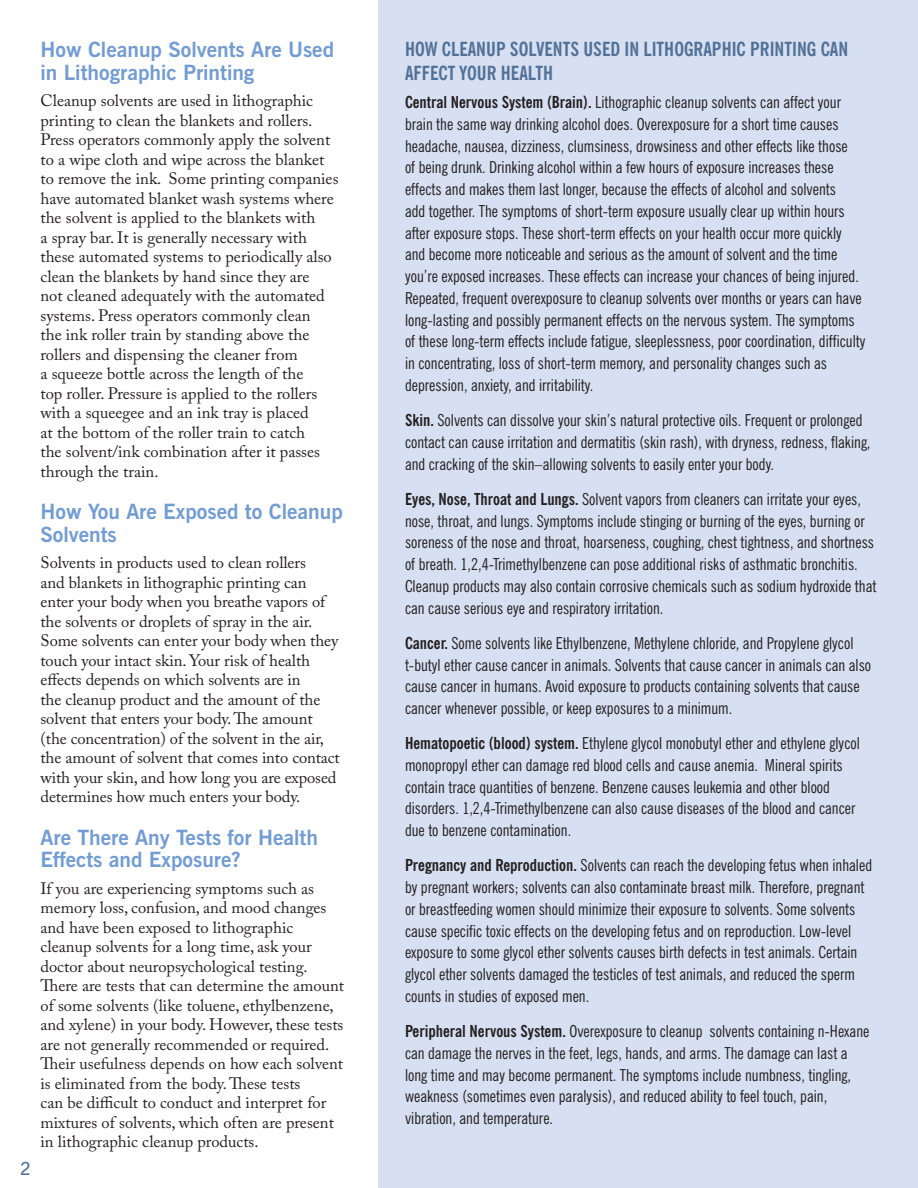
<style>
.page{position:relative;width:918px;height:1188px;background:#fff}
.page>*{position:absolute;margin:0;border:0;box-sizing:border-box;transform-origin:0 0}
.t1{font:700 21px/22.5px "News Gothic BT";color:#739cd2}
.t2{font:700 condensed 19.5px/23.4px "News Gothic BT";color:#527197}
.t3{font:600 18px "News Gothic BT";color:#527197}
.t4{font:condensed 16.5px/21.8px "News Gothic BT";color:#231f20}
.t5{font:16.5px/19.5px "Adobe Caslon Pro";color:#231f20}
.s1{font-weight:700}
</style>
<div class="page">
<div style="left:378px;top:0;width:540px;height:1188px;background:#d7e0f2"></div>
<p class="t3" style="left:20px;top:1162px;width:12px">2</p>
<h3 class="t1" style="left:40px;top:40px;width:295px">How Cleanup Solvents Are Used in Lithographic Printing</h3>
<p class="t5" style="left:40px;top:93px;width:300px">Cleanup solvents are used in lithographic printing to clean the blankets and rollers.<br>Press operators commonly apply the solvent to a wipe cloth and wipe across the blanket to remove the ink. Some printing companies have automated blanket wash systems where the solvent is applied to the blankets with<br>a spray bar. It is generally necessary with these automated systems to periodically also clean the blankets by hand since they are<br>not cleaned adequately with the automated systems. Press operators commonly clean<br>the ink roller train by standing above the rollers and dispensing the cleaner from<br>a squeeze bottle across the length of the<br>top roller. Pressure is applied to the rollers with a squeegee and an ink tray is placed<br>at the bottom of the roller train to catch<br>the solvent/ink combination after it passes through the train.</p>
<h3 class="t1" style="left:40px;top:502px;width:304px">How You Are Exposed to Cleanup<br>Solvents</h3>
<p class="t5" style="left:40px;top:555px;width:301px">Solvents in products used to clean rollers<br>and blankets in lithographic printing can enter your body when you breathe vapors of the solvents or droplets of spray in the air.<br>Some solvents can enter your body when they touch your intact skin. Your risk of health effects depends on which solvents are in<br>the cleanup product and the amount of the solvent that enters your body. Te amount (the concentration) of the solvent in the air, the amount of solvent that comes into contact with your skin, and how long you are exposed determines how much enters your body.</p>
<h3 class="t1" style="left:40px;top:828px;width:279px">Are There Any Tests for Health<br>Effects and Exposure?</h3>
<p class="t5" style="left:40px;top:880px;width:305px">If you are experiencing symptoms such as memory loss, confusion, and mood changes and have been exposed to lithographic cleanup solvents for a long time, ask your doctor about neuropsychological testing.<br>Tere are tests that can determine the amount of some solvents (like toluene, ethylbenzene, and xylene) in your body. However, these tests are not generally recommended or required.<br>Teir usefulness depends on how each solvent is eliminated from the body.Tese tests<br>can be difficult to conduct and interpret for mixtures of solvents, which often are present in lithographic cleanup products.</p>
<h3 class="t2" style="left:405px;top:39px;width:445px">HOW CLEANUP SOLVENTS USED IN LITHOGRAPHIC PRINTING CAN<br>AFFECT YOUR HEALTH</h3>
<p class="t4" style="left:405px;top:92px;width:462px"><span class="s1">Central Nervous System (Brain).</span> Lithographic cleanup solvents can affect your brain the same way drinking alcohol does. Overexposure for a short time causes headache, nausea, dizziness, clumsiness, drowsiness and other effects like those<br>of being drunk. Drinking alcohol within a few hours of exposure increases these effects and makes them last longer, because the effects of alcohol and solvents<br>add together. The symptoms of short-term exposure usually clear up within hours after exposure stops. These short-term effects on your health occur more quickly and become more noticeable and serious as the amount of solvent and the time you’re exposed increases. These effects can increase your chances of being injured.<br>Repeated, frequent overexposure to cleanup solvents over months or years can have long-lasting and possibly permanent effects on the nervous system. The symptoms of these long-term effects include fatigue, sleeplessness, poor coordination, diffculty in concentrating, loss of short-term memory, and personality changes such as depression, anxiety, and irritability.</p>
<p class="t4" style="left:405px;top:410px;width:467px"><span class="s1">Skin.</span> Solvents can dissolve your skin’s natural protective oils. Frequent or prolonged contact can cause irritation and dermatitis (skin rash), with dryness, redness, faking, and cracking of the skin–allowing solvents to easily enter your body.</p>
<p class="t4" style="left:405px;top:489px;width:473px"><span class="s1">Eyes, Nose, Throat and Lungs.</span> Solvent vapors from cleaners can irritate your eyes, nose, throat, and lungs. Symptoms include stinging or burning of the eyes, burning or soreness of the nose and throat, hoarseness, coughing, chest tightness, and shortness of breath. 1,2,4-Trimethylbenzene can pose additional risks of asthmatic bronchitis.<br>Cleanup products may also contain corrosive chemicals such as sodium hydroxide that can cause serious eye and respiratory irritation.</p>
<p class="t4" style="left:405px;top:633px;width:468px"><span class="s1">Cancer.</span> Some solvents like Ethylbenzene, Methylene chloride, and Propylene glycol t-butyl ether cause cancer in animals. Solvents that cause cancer in animals can also cause cancer in humans. Avoid exposure to products containing solvents that cause cancer whenever possible, or keep exposures to a minimum.</p>
<p class="t4" style="left:405px;top:733px;width:456px"><span class="s1">Hematopoetic (blood) system.</span> Ethylene glycol monobutyl ether and ethylene glycol monopropyl ether can damage red blood cells and cause anemia. Mineral spirits contain trace quantities of benzene. Benzene causes leukemia and other blood disorders. 1,2,4-Trimethylbenzene can also cause diseases of the blood and cancer due to benzene contamination.</p>
<p class="t4" style="left:405px;top:856px;width:469px"><span class="s1">Pregnancy and Reproduction.</span> Solvents can reach the developing fetus when inhaled by pregnant workers; solvents can also contaminate breast milk. Therefore, pregnant or breastfeeding women should minimize their exposure to solvents. Some solvents cause specifc toxic effects on the developing fetus and on reproduction. Low-level exposure to some glycol ether solvents causes birth defects in test animals. Certain glycol ether solvents damaged the testicles of test animals, and reduced the sperm counts in studies of exposed men.</p>
<p class="t4" style="left:405px;top:1021px;width:466px"><span class="s1">Peripheral Nervous System.</span> Overexposure to cleanup solvents containing n-Hexane can damage the nerves in the feet, legs, hands, and arms. The damage can last a long time and may become permanent. The symptoms include numbness, tingling, weakness (sometimes even paralysis), and reduced ability to feel touch, pain, vibration, and temperature.</p>
</div>
